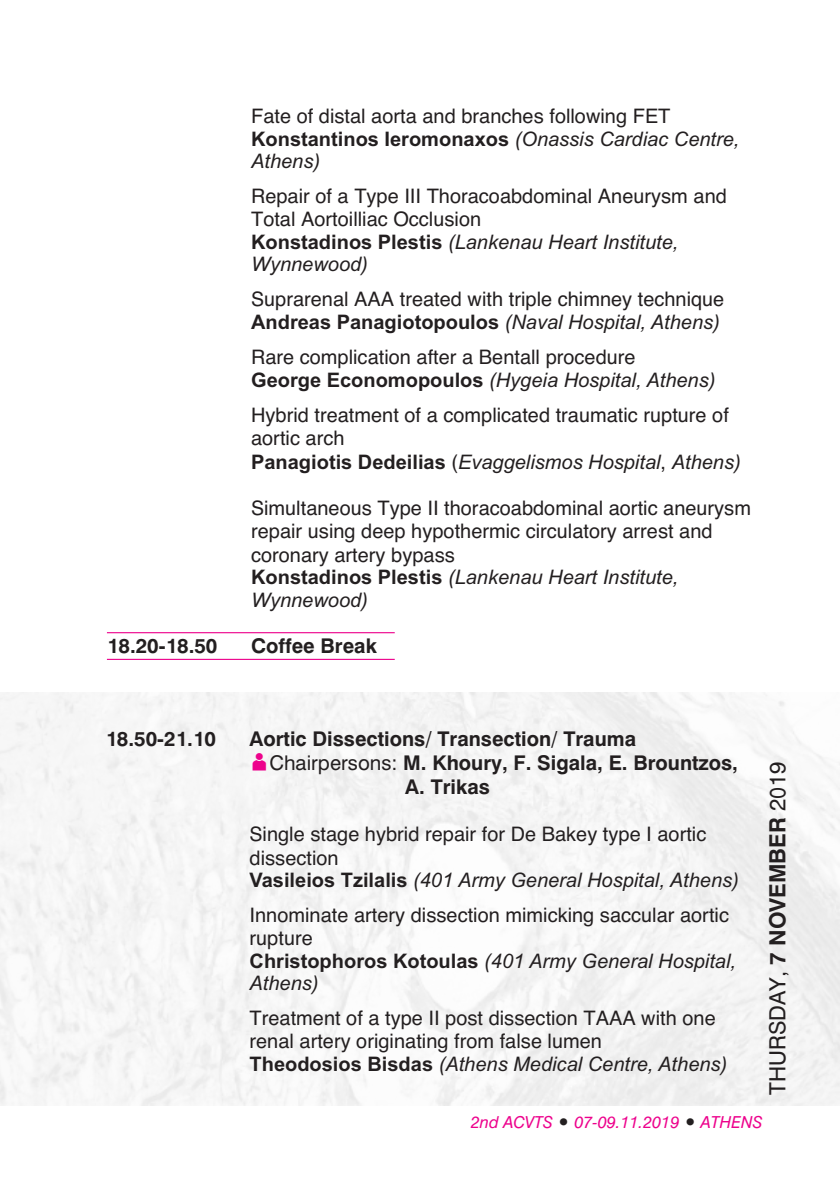
<style>
.page{position:relative;width:840px;height:1191px;background:#fff}
.page>*{position:absolute;margin:0;border:0;box-sizing:border-box;transform-origin:0 0}
.t1{font:22px "UB Helvetica Normal";color:#231f20}
.t2{font:20px/23.6px "Helvetica";color:#231f20}
.t3{font:italic 20px/22.4px "Arial";color:#231f20}
.t4{font:20px "UB Helvetica Bold";color:#231f20}
.t5{font:700 20px "Arial";color:#231f20}
.t6{font:16.2px "UB Helvetica Italic";color:#ed028c}
.s1{font-weight:700;font-style:normal}
.s2{font-weight:400;font-style:italic}
.s3{font-family:"Helvetica";font-style:normal}
.s4{font-family:"UB Helvetica Normal"}
.s5{font-family:"UB Helvetica Bold"}
.s6{color:#231f20}
</style>
<div class="page">
<hr style="left:107px;top:659px;width:287px;height:1px;background:#ed028c">
<hr style="left:107px;top:632px;width:287px;height:1px;background:#ed028c">
<svg style="left:253px;top:753px;width:13px;height:18px"></svg>
<p class="t2" style="left:251px;top:106px;width:420px">Fate of distal aorta and branches following FET</p>
<p class="t3" style="left:251px;top:129px;width:489px"><span class="s1">Konstantinos Ieromonaxos</span> (Onassis Cardiac Centre,<br>Athens)</p>
<p class="t2" style="left:251px;top:185px;width:477px">Repair of a Type III Thoracoabdominal Aneurysm and<br>Total Aortoilliac Occlusion</p>
<p class="t3" style="left:251px;top:232px;width:428px"><span class="s1">Konstadinos Plestis</span> (Lankenau Heart Institute,<br>Wynnewood)</p>
<p class="t2" style="left:251px;top:288px;width:474px">Suprarenal AAA treated with triple chimney technique</p>
<p class="t5" style="left:251px;top:314px;width:470px">Andreas Panagiotopoulos <span class="s2">(Naval Hospital, Athens)</span></p>
<p class="t2" style="left:251px;top:346px;width:386px">Rare complication after a Bentall procedure</p>
<p class="t3" style="left:251px;top:370px;width:465px"><span class="s1">George Economopoulos</span> (Hygeia Hospital, Athens)</p>
<p class="t2" style="left:251px;top:404px;width:479px">Hybrid treatment of a complicated traumatic rupture of aortic arch</p>
<p class="t3" style="left:251px;top:452px;width:491px"><span class="s1">Panagiotis Dedeilias</span> <span class="s3">(</span>Evaggelismos Hospital<span class="s3">,</span> Athens)</p>
<p class="t2" style="left:251px;top:497px;width:501px">Simultaneous Type II thoracoabdominal aortic aneurysm repair using deep hypothermic circulatory arrest and coronary artery bypass</p>
<p class="t3" style="left:251px;top:568px;width:428px"><span class="s1">Konstadinos Plestis</span> (Lankenau Heart Institute,<br>Wynnewood)</p>
<p class="t4" style="left:107px;top:638px;width:112px">18.20-18.50</p>
<p class="t4" style="left:251px;top:638px;width:127px">Coffee Break</p>
<p class="t4" style="left:105px;top:730px;width:112px">18.50-21.10</p>
<p class="t4" style="left:249px;top:730px;width:388px">Aortic Dissections/ Transection/ Trauma</p>
<p class="t4" style="left:269px;top:755px;width:469px"><span class="s4">Chairpersons:</span> M. Khoury, F. Sigala, E. Brountzos,</p>
<p class="t4" style="left:405px;top:779px;width:86px">A. Trikas</p>
<p class="t2" style="left:249px;top:823px;width:458px">Single stage hybrid repair for De Bakey type I aortic dissection</p>
<p class="t3" style="left:249px;top:871px;width:490px"><span class="s1">Vasileios Tzilalis</span> (401 Army General Hospital, Athens)</p>
<p class="t2" style="left:249px;top:904px;width:480px">Innominate artery dissection mimicking saccular aortic rupture</p>
<p class="t3" style="left:249px;top:951px;width:488px"><span class="s1">Christophoros Kotoulas</span> (401 Army General Hospital,<br>Athens)</p>
<p class="t2" style="left:249px;top:1007px;width:467px">Treatment of a type II post dissection TAAA with one renal artery originating from false lumen</p>
<p class="t3" style="left:249px;top:1054px;width:479px"><span class="s1">Theodosios Bisdas</span> (Athens Medical Centre, Athens)</p>
<p class="t1" style="left:768px;top:1094px;width:334px;rotate:-90deg">THURSDAY, <span class="s5">7 NOVEMBER</span> 2019</p>
<p class="t6" style="left:470px;top:1115px;width:293px">2nd ACVTS <span class="s6">•</span> 07-09.11.2019 <span class="s6">•</span> ATHENS</p>
</div>
